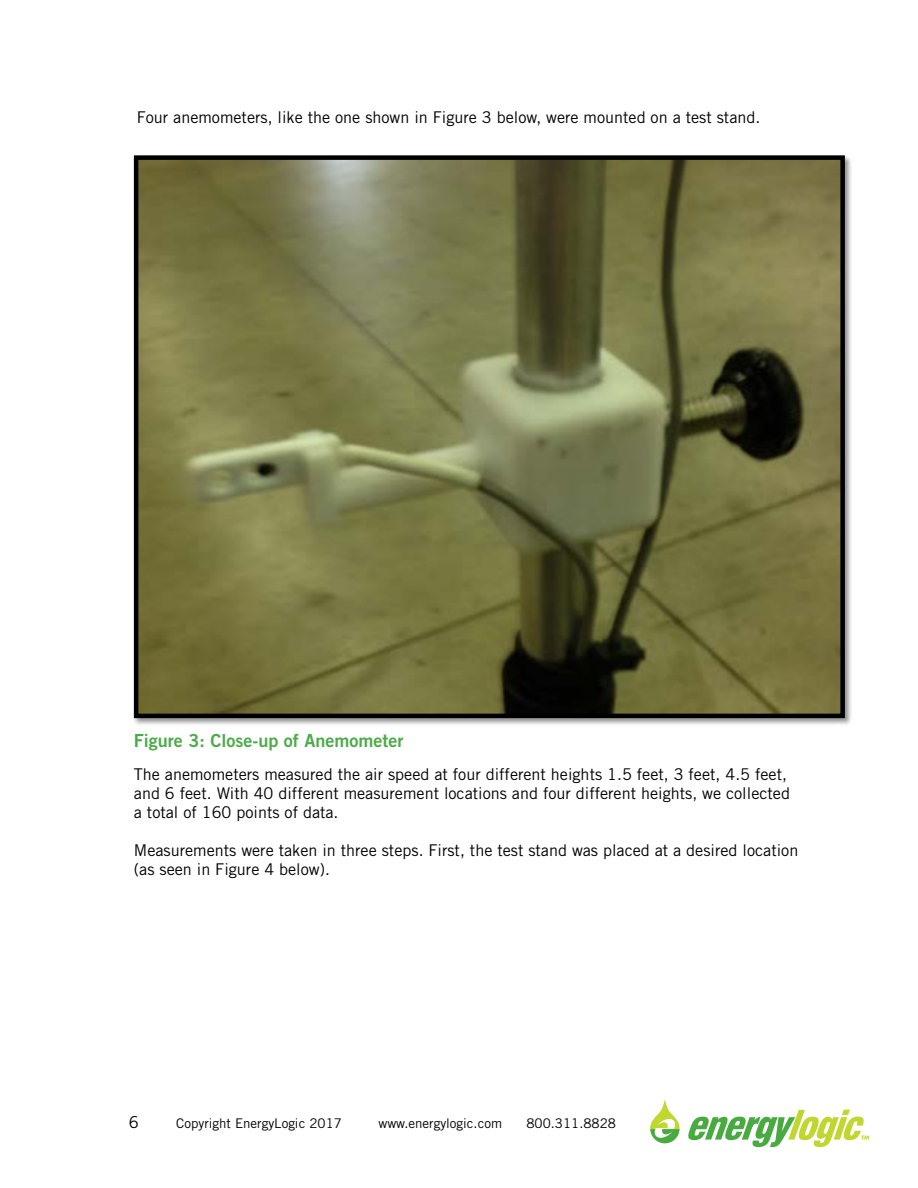
<style>
.page{position:relative;width:918px;height:1188px;background:#fff}
.page>*{position:absolute;margin:0;border:0;box-sizing:border-box;transform-origin:0 0}
.t1{font:18px "Trade Gothic Bold Two";color:#4daa48}
.t2{font:16.5px "Trade Gothic";color:#000}
.t3{font:16.2px/18.8px "Trade Gothic";color:#000}
.t4{font:13.35px "Trade Gothic";color:#000}
</style>
<div class="page">
<svg style="left:688px;top:1110px;width:181px;height:37px"></svg>
<svg style="left:650px;top:1099px;width:30px;height:44px"></svg>
<img style="left:133px;top:155px;width:718px;height:570px">
<img style="left:139px;top:160px;width:701px;height:553px">
<div style="left:134px;top:155px;width:711px;height:563px;border:4px solid #000"></div>
<p class="t3" style="left:137px;top:108px;width:625px">Four anemometers, like the one shown in Figure 3 below, were mounted on a test stand.</p>
<p class="t1" style="left:134px;top:729px;width:271px">Figure 3: Close-up of Anemometer</p>
<p class="t3" style="left:134px;top:765px;width:658px">The anemometers measured the air speed at four different heights 1.5 feet, 3 feet, 4.5 feet, and 6 feet. With 40 different measurement locations and four different heights, we collected a total of 160 points of data.</p>
<p class="t3" style="left:134px;top:841px;width:666px">Measurements were taken in three steps. First, the test stand was placed at a desired location (as seen in Figure 4 below).</p>
<p class="t2" style="left:129px;top:1112px;width:12px">6</p>
<p class="t4" style="left:176px;top:1115px;width:167px">Copyright EnergyLogic 2017</p>
<p class="t4" style="left:379px;top:1115px;width:125px">www.energylogic.com</p>
<p class="t4" style="left:527px;top:1115px;width:91px">800.311.8828</p>
</div>
